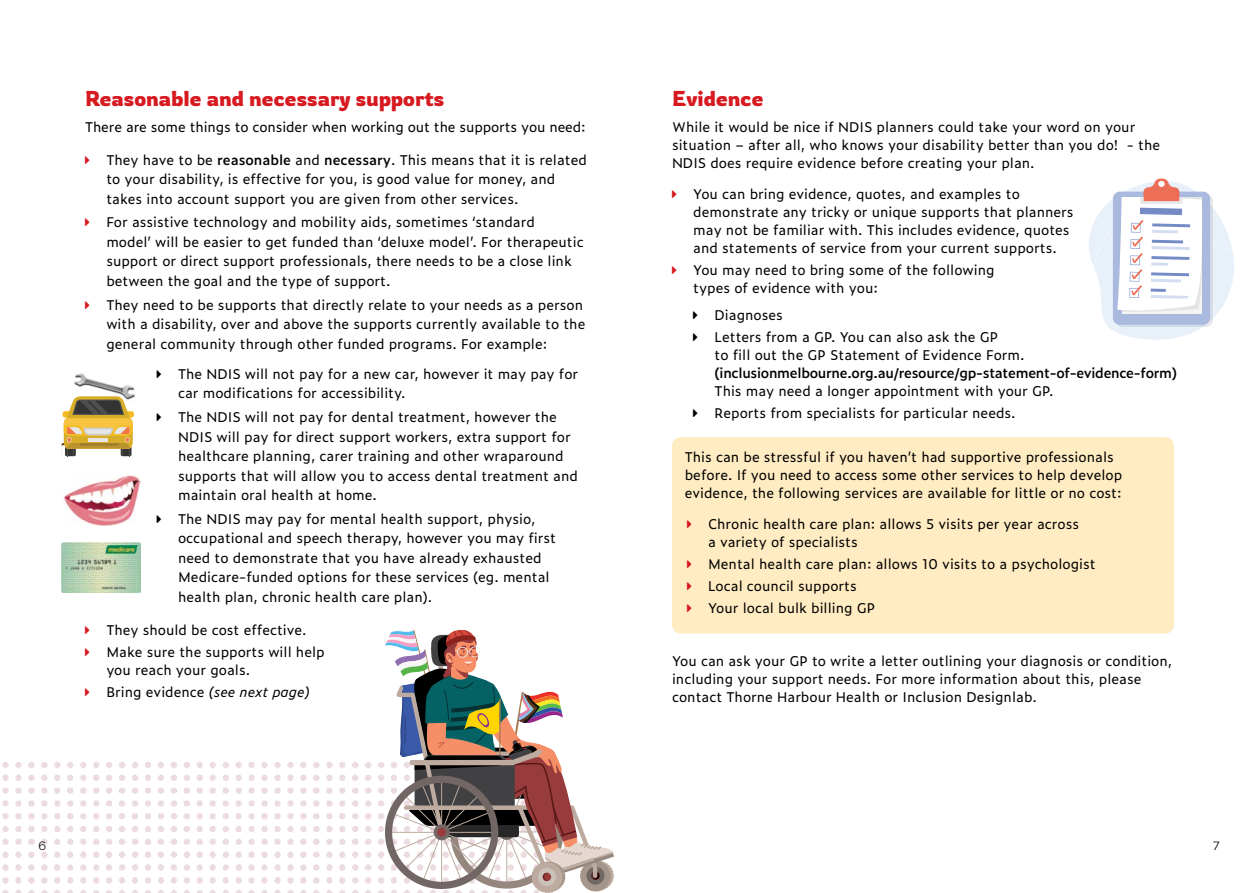
<style>
.page{position:relative;width:1259px;height:893px;background:#fff}
.page>*{position:absolute;margin:0;border:0;box-sizing:border-box;transform-origin:0 0}
.t1{font:21px "Rowdies";color:#d71920}
.t2{font:13.5px/19.5px "Zeitung Micro Pro";color:#000}
.t3{font:600 13.5px "Zeitung Micro Pro";letter-spacing:-.02em;color:#000}
.t4{font:300 12px "Kodchasan";color:#000}
.t5{font:12px "Kodchasan";color:#000}
.s1{font-weight:600}
.s2{font-style:italic}
</style>
<div class="page">
<img style="left:2px;top:761px;width:382px;height:132px">
<div style="left:672px;top:437px;width:502px;height:197px;background:#ffecc2;border-radius:9px"></div>
<img style="left:62px;top:543px;width:78px;height:49px">
<img style="left:64px;top:475px;width:76px;height:50px">
<img style="left:74px;top:373px;width:61px;height:25px">
<svg style="left:62px;top:396px;width:71px;height:60px;background:#c2a867"></svg>
<svg style="left:385px;top:630px;width:229px;height:263px"></svg>
<svg style="left:1089px;top:179px;width:145px;height:161px"></svg>
<h1 class="t1" style="left:85px;top:86px;width:361px">Reasonable and necessary supports</h1>
<p class="t2" style="left:85px;top:117px;width:502px">There are some things to consider when working out the supports you need:</p>
<p class="t2" style="left:106px;top:149px;width:482px">They have to be <span class="s1">reasonable</span> and <span class="s1">necessary</span>. This means that it is related to your disability, is effective for you, is good value for money, and takes into account support you are given from other services.</p>
<p class="t2" style="left:106px;top:212px;width:479px">For assistive technology and mobility aids, sometimes ‘standard<br>model’ will be easier to get funded than ‘deluxe model’. For therapeutic support or direct support professionals, there needs to be a close link between the goal and the type of support.</p>
<p class="t2" style="left:106px;top:294px;width:480px">They need to be supports that directly relate to your needs as a person with a disability, over and above the supports currently available to the general community through other funded programs. For example:</p>
<p class="t2" style="left:178px;top:363px;width:402px">The NDIS will not pay for a new car, however it may pay for car modifications for accessibility.</p>
<p class="t2" style="left:178px;top:407px;width:401px">The NDIS will not pay for dental treatment, however the NDIS will pay for direct support workers, extra support for healthcare planning, carer training and other wraparound supports that will allow you to access dental treatment and maintain oral health at home.</p>
<p class="t2" style="left:178px;top:508px;width:379px">The NDIS may pay for mental health support, physio, occupational and speech therapy, however you may first need to demonstrate that you have already exhausted Medicare-funded options for these services (eg. mental health plan, chronic health care plan).</p>
<p class="t2" style="left:106px;top:618px;width:220px;line-height:22.2px">They should be cost effective.<br>Make sure the supports will help</p>
<p class="t2" style="left:106px;top:658px;width:205px;line-height:22.2px">you reach your goals.<br>Bring evidence <span class="s2">(see next page)</span></p>
<h1 class="t1" style="left:672px;top:86px;width:93px">Evidence</h1>
<p class="t2" style="left:672px;top:118px;width:489px;line-height:18px">While it would be nice if NDIS planners could take your word on your situation – after all, who knows your disability better than you do! - the<br>NDIS does require evidence before creating your plan.</p>
<p class="t2" style="left:693px;top:185px;width:382px;line-height:18px">You can bring evidence, quotes, and examples to demonstrate any tricky or unique supports that planners may not be familiar with. This includes evidence, quotes and statements of service from your current supports.</p>
<p class="t2" style="left:693px;top:261px;width:303px;line-height:18px">You may need to bring some of the following types of evidence with you:</p>
<p class="t2" style="left:714px;top:303px;width:285px;line-height:22.2px">Diagnoses<br>Letters from a GP. You can also ask the GP</p>
<p class="t2" style="left:714px;top:345px;width:311px">to fill out the GP Statement of Evidence Form.</p>
<p class="t3" style="left:714px;top:363px;width:464px">(inclusionmelbourne.org.au/resource/gp-statement-of-evidence-form)</p>
<p class="t2" style="left:714px;top:380px;width:340px;line-height:22.2px">This may need a longer appointment with your GP.<br>Reports from specialists for particular needs.</p>
<p class="t2" style="left:685px;top:447px;width:439px;line-height:18px">This can be stressful if you haven’t had supportive professionals before. If you need to access some other services to help develop evidence, the following services are available for little or no cost:</p>
<p class="t2" style="left:708px;top:514px;width:372px;line-height:18px">Chronic health care plan: allows 5 visits per year across a variety of specialists</p>
<p class="t2" style="left:708px;top:552px;width:389px;line-height:22.2px">Mental health care plan: allows 10 visits to a psychologist<br>Local council supports<br>Your local bulk billing GP</p>
<p class="t2" style="left:672px;top:651px;width:502px;line-height:18px">You can ask your GP to write a letter outlining your diagnosis or condition, including your support needs. For more information about this, please contact Thorne Harbour Health or Inclusion Designlab.</p>
<p class="t4" style="left:39px;top:836px;width:9px">6</p>
<p class="t5" style="left:1213px;top:839px;width:9px">7</p>
</div>
